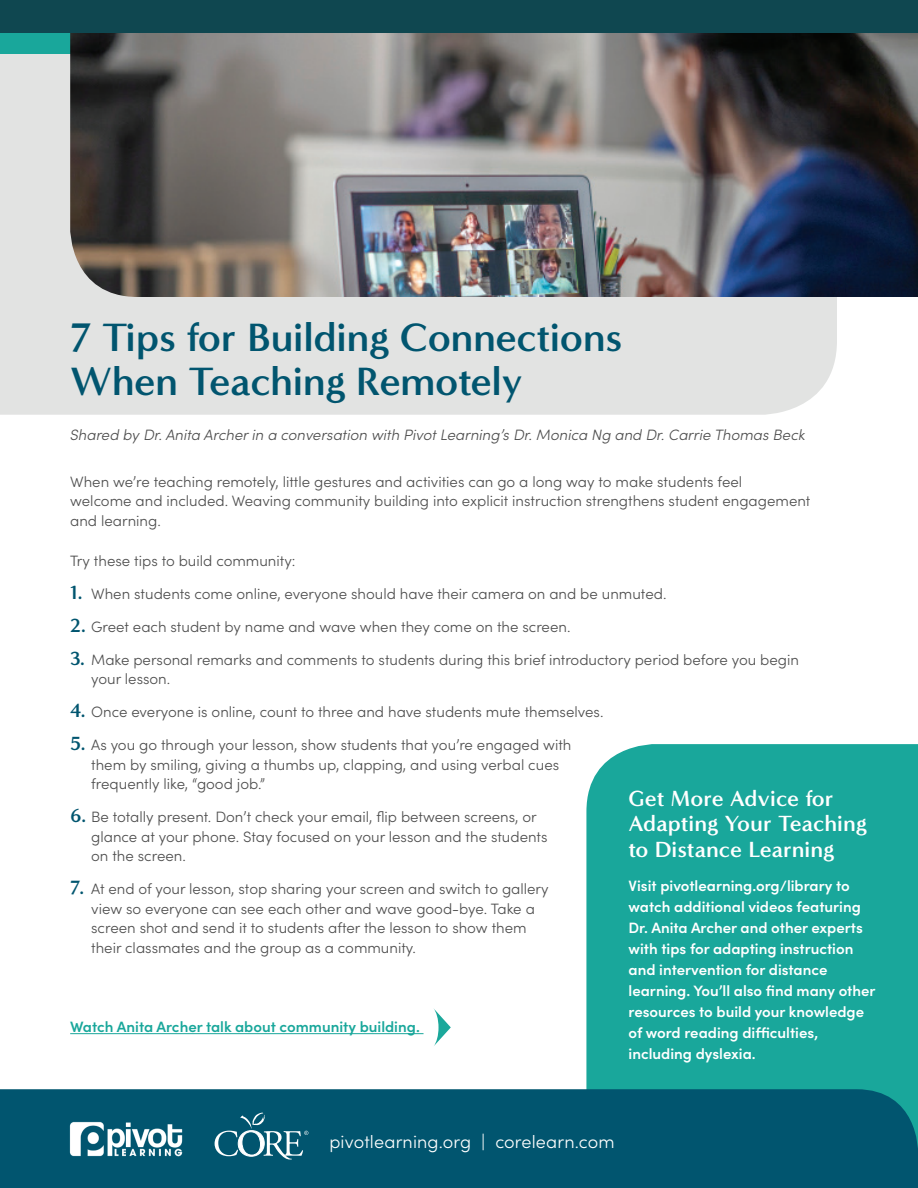
<style>
.page{position:relative;width:918px;height:1188px;background:#fff}
.page>*{position:absolute;margin:0;border:0;box-sizing:border-box;transform-origin:0 0}
.t1{font:700 40.5px/43.5px "Minerva Modern";letter-spacing:-.01em;color:#01556f}
.t2{font:700 22.5px/25.5px "Minerva Modern";color:#fff}
.t3{font:300 18px "Sofia Pro";letter-spacing:.01em;color:#fff}
.t4{font:300 15px/19.5px "Sofia Pro";color:#4d4d4d}
.t5{font:600 15px/21px "Sofia Pro";color:#fff}
.t6{font:italic 300 15px "Sofia Pro";color:#4d4d4d}
.t7{font:600 15px "Sofia Pro";color:#19a79b}
.s1{font-family:"Minerva Modern";font-weight:700;font-size:19.5px;color:#01556f}
</style>
<div class="page">
<div style="left:586px;top:744px;width:332px;height:345px;background:#19a79b"></div>
<div style="left:0;top:54px;width:837px;height:361px;background:#e2e3e2"></div>
<div style="left:0;top:32px;width:918px;height:22px;background:#19a79b"></div>
<img style="left:70px;top:32px;width:848px;height:265px">
<hr style="left:70px;top:1033px;width:354px;height:1px;background:#19a79b">
<div style="left:0;top:1089px;width:918px;height:99px;background:#01556f"></div>
<img style="left:65px;top:1115px;width:122px;height:48px">
<div style="left:0;top:0;width:918px;height:32px;background:#0f4750"></div>
<svg style="left:215px;top:1112px;width:93px;height:48px;background:#2e7388"></svg>
<svg style="left:433px;top:1008px;width:18px;height:38px"></svg>
<h1 class="t1" style="left:70px;top:315px;width:554px">7 Tips for Building Connections<br>When Teaching Remotely</h1>
<p class="t6" style="left:70px;top:424px;width:737px">Shared by Dr. Anita Archer in a conversation with Pivot Learning’s Dr. Monica Ng and Dr. Carrie Thomas Beck</p>
<p class="t4" style="left:70px;top:471px;width:742px">When we’re teaching remotely, little gestures and activities can go a long way to make students feel<br>welcome and included. Weaving community building into explicit instruction strengthens student engagement and learning.</p>
<p class="t4" style="left:70px;top:550px;width:227px">Try these tips to build community:</p>
<p class="t4" style="left:70px;top:583px;width:598px"><span class="s1">1.</span> When students come online, everyone should have their camera on and be unmuted.</p>
<p class="t4" style="left:70px;top:616px;width:502px"><span class="s1">2.</span> Greet each student by name and wave when they come on the screen.</p>
<p class="t4" style="left:91px;top:649px;width:709px;text-indent:-21px"><span class="s1">3.</span> Make personal remarks and comments to students during this brief introductory period before you begin your lesson.</p>
<p class="t4" style="left:70px;top:701px;width:535px"><span class="s1">4.</span> Once everyone is online, count to three and have students mute themselves.</p>
<p class="t4" style="left:91px;top:734px;width:482px;text-indent:-21px"><span class="s1">5.</span> As you go through your lesson, show students that you’re engaged with them by smiling, giving a thumbs up, clapping, and using verbal cues frequently like, “good job.”</p>
<p class="t4" style="left:91px;top:806px;width:458px;text-indent:-21px"><span class="s1">6.</span> Be totally present. Don’t check your email, flip between screens, or glance at your phone. Stay focused on your lesson and the students on the screen.</p>
<p class="t4" style="left:91px;top:878px;width:459px;text-indent:-21px"><span class="s1">7.</span> At end of your lesson, stop sharing your screen and switch to gallery view so everyone can see each other and wave good-bye. Take a screen shot and send it to students after the lesson to show them their classmates and the group as a community.</p>
<h2 class="t2" style="left:629px;top:785px;width:240px">Get More Advice for<br>Adapting Your Teaching to Distance Learning</h2>
<p class="t5" style="left:629px;top:874px;width:249px">Visit pivotlearning.org/library to watch additional videos featuring Dr. Anita Archer and other experts with tips for adapting instruction and intervention for distance learning. You’ll also find many other resources to build your knowledge of word reading difficulties, including dyslexia.</p>
<p class="t7" style="left:70px;top:1016px;width:351px">Watch Anita Archer talk about community building.</p>
<p class="t3" style="left:329px;top:1129px;width:287px">pivotlearning.org | corelearn.com</p>
</div>
